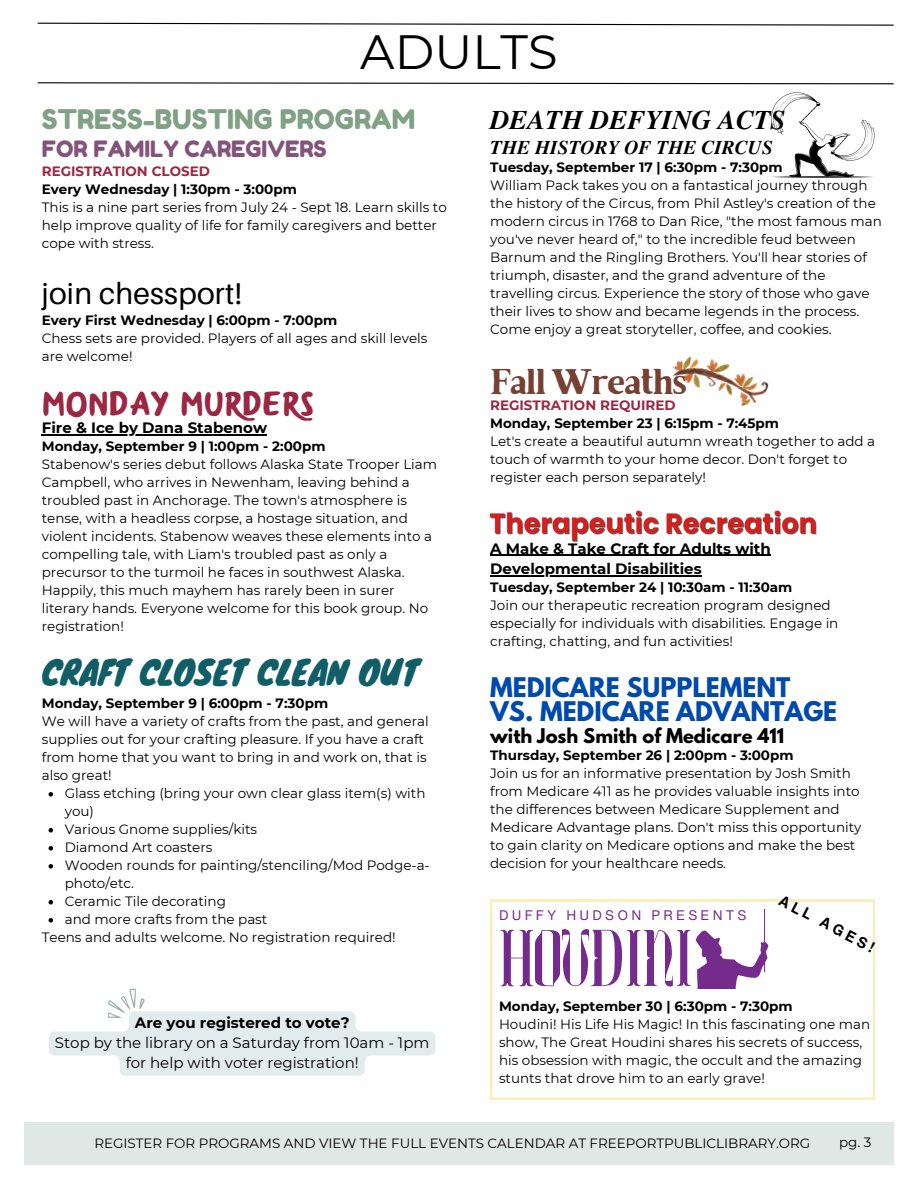
<style>
.page{position:relative;width:918px;height:1188px;background:#fff}
.page>*{position:absolute;margin:0;border:0;box-sizing:border-box;transform-origin:0 0}
.t1{font:75px "Kundiman Display";letter-spacing:-.015em;color:#752b8b}
.t2{font:48px "Montserrat";color:#000}
.t3{font:700 36px "Brixton TC";letter-spacing:-.035em;color:#764033}
.t4{font:33px "Knewave";color:#115e67}
.t5{font:30px "Aileron";letter-spacing:.01em;color:#000}
.t6{font:30px "Yumaro";color:#9b2743}
.t7{font:27px "Fredoka One";color:#80a185}
.t8{font:italic 700 27px "Te X Gyre Termes";color:#000}
.t9{font:700 24px/23.7px "League Spartan";color:#004aad}
.t10{font:22.5px "Fredoka One";color:#835479}
.t11{font:italic 700 19.5px "Te X Gyre Termes";color:#000}
.t12{font:700 18px "League Spartan";color:#000}
.t13{font:700 15px/20.2px "Montserrat";color:#000}
.t14{font:15px/20.2px "Montserrat";color:#000;text-align:center}
.t15{font:700 15px "Helvetica Now Text";color:#000}
.t16{font:13.5px/18px "Montserrat";color:#000}
.t17{font:700 13.5px "Montserrat";color:#000}
.t18{font:700 13.5px "Montserrat";color:#9b2743}
.t19{font:13.5px "Helvetica Now Text";letter-spacing:.235em;color:#752b8b}
</style>
<div class="page">
<div style="left:24px;top:1122px;width:870px;height:43px;background:#dfe8e4"></div>
<svg style="left:37px;top:22px;width:857px;height:4px"></svg>
<svg style="left:37px;top:82px;width:857px;height:3px"></svg>
<img style="left:672px;top:356px;width:97px;height:50px">
<svg style="left:49px;top:989px;width:386px;height:87px"></svg>
<svg style="left:490px;top:900px;width:385px;height:200px"></svg>
<svg style="left:690px;top:909px;width:78px;height:79px"></svg>
<svg style="left:771px;top:92px;width:104px;height:85px"></svg>
<hr style="left:42px;top:434px;width:225px;height:1px;background:#000">
<svg style="left:49px;top:792px;width:4px;height:5px"></svg>
<svg style="left:49px;top:828px;width:4px;height:5px"></svg>
<svg style="left:49px;top:846px;width:4px;height:5px"></svg>
<svg style="left:49px;top:864px;width:4px;height:5px"></svg>
<svg style="left:49px;top:900px;width:4px;height:5px"></svg>
<svg style="left:49px;top:918px;width:4px;height:5px"></svg>
<hr style="left:490px;top:555px;width:281px;height:1px;background:#000">
<hr style="left:490px;top:575px;width:212px;height:1px;background:#000">
<img style="left:489px;top:510px;width:328px;height:32px">
<p class="t2" style="left:360px;top:23px;width:199px">ADULTS</p>
<p class="t7" style="left:42px;top:102px;width:375px">STRESS-BUSTING PROGRAM</p>
<p class="t10" style="left:42px;top:135px;width:286px">FOR FAMILY CAREGIVERS</p>
<p class="t18" style="left:42px;top:163px;width:170px">REGISTRATION CLOSED</p>
<p class="t17" style="left:42px;top:181px;width:257px">Every Wednesday | 1:30pm - 3:00pm</p>
<p class="t16" style="left:42px;top:198px;width:407px">This is a nine part series from July 24 - Sept 18. Learn skills to help improve quality of life for family caregivers and better cope with stress.</p>
<p class="t5" style="left:42px;top:275px;width:202px">join chessport!</p>
<p class="t17" style="left:42px;top:312px;width:297px">Every First Wednesday | 6:00pm - 7:00pm</p>
<p class="t16" style="left:42px;top:329px;width:387px">Chess sets are provided. Players of all ages and skill levels are welcome!</p>
<p class="t6" style="left:42px;top:389px;width:274px">MONDAY MURDERS</p>
<p class="t13" style="left:42px;top:418px;width:227px">Fire &amp; Ice by Dana Stabenow</p>
<h4 class="t17" style="left:42px;top:438px;width:285px">Monday, September 9 | 1:00pm - 2:00pm</h4>
<p class="t16" style="left:42px;top:455px;width:397px">Stabenow's series debut follows Alaska State Trooper Liam Campbell, who arrives in Newenham, leaving behind a troubled past in Anchorage. The town's atmosphere is tense, with a headless corpse, a hostage situation, and violent incidents. Stabenow weaves these elements into a compelling tale, with Liam's troubled past as only a precursor to the turmoil he faces in southwest Alaska.<br>Happily, this much mayhem has rarely been in surer literary hands. Everyone welcome for this book group. No registration!</p>
<p class="t4" style="left:42px;top:646px;width:378px">CRAFT CLOSET CLEAN OUT</p>
<p class="t17" style="left:42px;top:695px;width:288px">Monday, September 9 | 6:00pm - 7:30pm</p>
<p class="t16" style="left:42px;top:712px;width:388px">We will have a variety of crafts from the past, and general supplies out for your crafting pleasure. If you have a craft from home that you want to bring in and work on, that is also great!</p>
<p class="t16" style="left:65px;top:784px;width:362px">Glass etching (bring your own clear glass item(s) with you)</p>
<p class="t16" style="left:65px;top:820px;width:194px">Various Gnome supplies/kits</p>
<p class="t16" style="left:65px;top:838px;width:149px">Diamond Art coasters</p>
<p class="t16" style="left:65px;top:856px;width:367px">Wooden rounds for painting/stenciling/Mod Podge-a&shy;photo/etc.</p>
<p class="t16" style="left:65px;top:892px;width:163px">Ceramic Tile decorating</p>
<p class="t16" style="left:65px;top:910px;width:204px">and more crafts from the past</p>
<p class="t16" style="left:42px;top:928px;width:355px">Teens and adults welcome. No registration required!</p>
<p class="t13" style="left:135px;top:1012px;width:216px">Are you registered to vote?</p>
<h6 class="t14" style="left:55px;top:1033px;width:376px">Stop by the library on a Saturday from 10am - 1pm for help with voter registration!</h6>
<p class="t8" style="left:490px;top:100px;width:297px">DEATH DEFYING ACTS</p>
<p class="t11" style="left:490px;top:133px;width:284px">THE HISTORY OF THE CIRCUS</p>
<p class="t17" style="left:490px;top:159px;width:294px">Tuesday, September 17 | 6:30pm - 7:30pm</p>
<h3 class="t16" style="left:490px;top:176px;width:393px">William Pack takes you on a fantastical journey through the history of the Circus, from Phil Astley's creation of the modern circus in 1768 to Dan Rice, "the most famous man you've never heard of," to the incredible feud between Barnum and the Ringling Brothers. You'll hear stories of triumph, disaster, and the grand adventure of the travelling circus. Experience the story of those who gave their lives to show and became legends in the process.<br>Come enjoy a great storyteller, coffee, and cookies.</h3>
<p class="t3" style="left:490px;top:369px;width:199px">Fall Wreaths</p>
<h5 class="t18" style="left:490px;top:397px;width:187px">REGISTRATION REQUIRED</h5>
<p class="t17" style="left:490px;top:415px;width:290px">Monday, September 23 | 6:15pm - 7:45pm</p>
<p class="t16" style="left:490px;top:432px;width:387px">Let's create a beautiful autumn wreath together to add a touch of warmth to your home decor. Don't forget to register each person separately!</p>
<p class="t13" style="left:490px;top:538px;width:282px">A Make &amp; Take Craft for Adults with<br>Developmental Disabilities</p>
<p class="t17" style="left:490px;top:579px;width:304px">Tuesday, September 24 | 10:30am - 11:30am</p>
<p class="t16" style="left:490px;top:596px;width:350px">Join our therapeutic recreation program designed especially for individuals with disabilities. Engage in crafting, chatting, and fun activities!</p>
<p class="t9" style="left:490px;top:678px;width:348px">MEDICARE SUPPLEMENT<br>VS. MEDICARE ADVANTAGE</p>
<p class="t12" style="left:490px;top:727px;width:296px">with Josh Smith of Medicare 411</p>
<p class="t17" style="left:490px;top:747px;width:305px">Thursday, September 26 | 2:00pm - 3:00pm</p>
<p class="t16" style="left:490px;top:764px;width:373px">Join us for an informative presentation by Josh Smith from Medicare 411 as he provides valuable insights into the differences between Medicare Supplement and Medicare Advantage plans. Don't miss this opportunity to gain clarity on Medicare options and make the best decision for your healthcare needs.</p>
<p class="t19" style="left:499px;top:905px;width:249px">DUFFY HUDSON PRESENTS</p>
<p class="t1" style="left:499px;top:930px;width:196px">HOUDINI</p>
<p class="t15" style="left:785px;top:890px;width:107px;rotate:27deg">ALL AGES!</p>
<p class="t17" style="left:499px;top:998px;width:295px">Monday, September 30 | 6:30pm - 7:30pm</p>
<p class="t16" style="left:499px;top:1015px;width:373px">Houdini! His Life His Magic! In this fascinating one man show, The Great Houdini shares his secrets of success, his obsession with magic, the occult and the amazing stunts that drove him to an early grave!</p>
<p class="t16" style="left:94px;top:1134px;width:717px">REGISTER FOR PROGRAMS AND VIEW THE FULL EVENTS CALENDAR AT FREEPORTPUBLICLIBRARY.ORG</p>
<h6 class="t16" style="left:839px;top:1133px;width:34px">pg. 3</h6>
</div>
